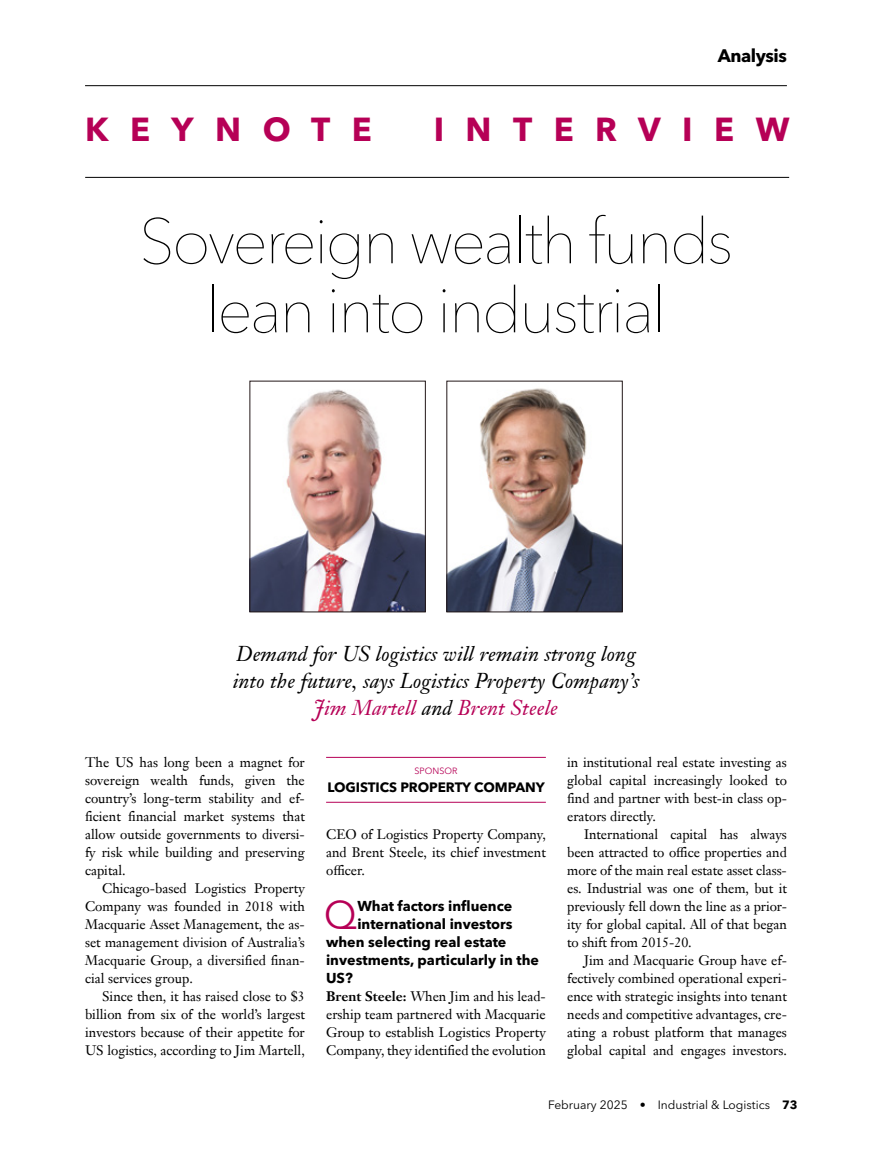
<style>
.page{position:relative;width:872px;height:1149px;background:#fff}
.page>*{position:absolute;margin:0;border:0;box-sizing:border-box;transform-origin:0 0}
.t1{font:200 63px/69px "Avenir Next LT Pro";letter-spacing:-.04em;color:#000;text-align:center}
.t2{font:39.6px "Avenir Next LT Pro";color:#b60056}
.t3{font:700 33px "Avenir Next LT Pro";letter-spacing:.65em;color:#b60056}
.t4{font:italic 21px/27px "Janson Text LT Pro";letter-spacing:.005em;color:#000;text-align:center}
.t5{font:700 18px "Avenir Next LT Pro";letter-spacing:-.025em;color:#000}
.t6{font:700 14.25px "Avenir Next LT Pro";color:#000}
.t7{font:13.5px/18px "Janson Text LT Pro";color:#000;text-align:justify}
.t8{font:700 13.5px "Avenir Next LT Pro";letter-spacing:-.005em;color:#000}
.t9{font:12px "Avenir Next LT Pro";color:#000}
.t10{font:9px "Avenir Next LT Pro";color:#b60056}
.s1{color:#b60056}
.s2{font-weight:700}
</style>
<div class="page">
<hr style="left:85px;top:177px;width:704px;height:1px;background:#000">
<hr style="left:85px;top:85px;width:702px;height:1px;background:#000">
<hr style="left:326px;top:756px;width:220px;height:1px;background:#b60056">
<hr style="left:326px;top:801px;width:220px;height:1px;background:#b60056">
<img style="left:252px;top:389px;width:171px;height:221px">
<div style="left:250px;top:381px;width:175px;height:231px;border:1px solid #221718"></div>
<img style="left:448px;top:388px;width:172px;height:222px">
<div style="left:446px;top:381px;width:176px;height:231px;border:1px solid #221718"></div>
<h3 class="t5" style="left:717px;top:45px;width:71px">Analysis</h3>
<h3 class="t3" style="left:85px;top:110px;width:288px">KEYNOTE</h3>
<h3 class="t3" style="left:434px;top:110px;width:357px">INTERVIEW</h3>
<h1 class="t1" style="left:139px;top:207px;width:596px">Sovereign wealth funds lean into industrial</h1>
<h3 class="t4" style="left:233px;top:640px;width:408px">Demand for US logistics will remain strong long into the future, says Logistics Property Company’s<br><span class="s1">Jim Martell</span> and <span class="s1">Brent Steele</span></h3>
<p class="t7" style="left:85px;top:752px;width:221px">The US has long been a magnet for sovereign wealth funds, given the country’s long-term stability and ef&shy;ficient financial market systems that allow outside governments to diversi&shy;fy risk while building and preserving capital.</p>
<p class="t7" style="left:85px;top:878px;width:221px;text-indent:17px">Chicago-based Logistics Property Company was founded in 2018 with Macquarie Asset Management, the as&shy;set management division of Australia’s Macquarie Group, a diversified finan&shy;cial services group.</p>
<p class="t7" style="left:85px;top:986px;width:221px;text-indent:17px">Since then, it has raised close to $3 billion from six of the world’s largest investors because of their appetite for US logistics, according to Jim Martell,</p>
<p class="t7" style="left:567px;top:752px;width:221px">in institutional real estate investing as global capital increasingly looked to find and partner with best-in class op&shy;erators directly.</p>
<p class="t7" style="left:567px;top:824px;width:221px;text-indent:17px">International capital has always been attracted to office properties and more of the main real estate asset class&shy;es. Industrial was one of them, but it previously fell down the line as a prior&shy;ity for global capital. All of that began to shift from 2015-20.</p>
<p class="t7" style="left:567px;top:950px;width:221px;text-indent:17px">Jim and Macquarie Group have ef&shy;fectively combined operational experi&shy;ence with strategic insights into tenant needs and competitive advantages, cre&shy;ating a robust platform that manages global capital and engages investors.</p>
<p class="t10" style="left:414px;top:765px;width:44px">SPONSOR</p>
<p class="t8" style="left:327px;top:778px;width:219px">LOGISTICS PROPERTY COMPANY</p>
<p class="t7" style="left:326px;top:824px;width:221px">CEO of Logistics Property Company, and Brent Steele, its chief investment officer.</p>
<h2 class="t2" style="left:324px;top:890px;width:35px">Q</h2>
<p class="t6" style="left:357px;top:896px;width:157px">What factors influence</p>
<p class="t6" style="left:357px;top:914px;width:157px">international investors</p>
<p class="t6" style="left:326px;top:932px;width:182px">when selecting real estate</p>
<p class="t6" style="left:326px;top:950px;width:214px">investments, particularly in the</p>
<p class="t6" style="left:326px;top:968px;width:28px">US?</p>
<p class="t7" style="left:326px;top:986px;width:221px"><span class="s2">Brent Steele:</span> When Jim and his lead&shy;ership team partnered with Macquarie Group to establish Logistics Property Company, they identified the evolution</p>
<p class="t9" style="left:548px;top:1097px;width:251px">February 2025 • Industrial &amp; Logistics <span class="s2">73</span></p>
</div>
